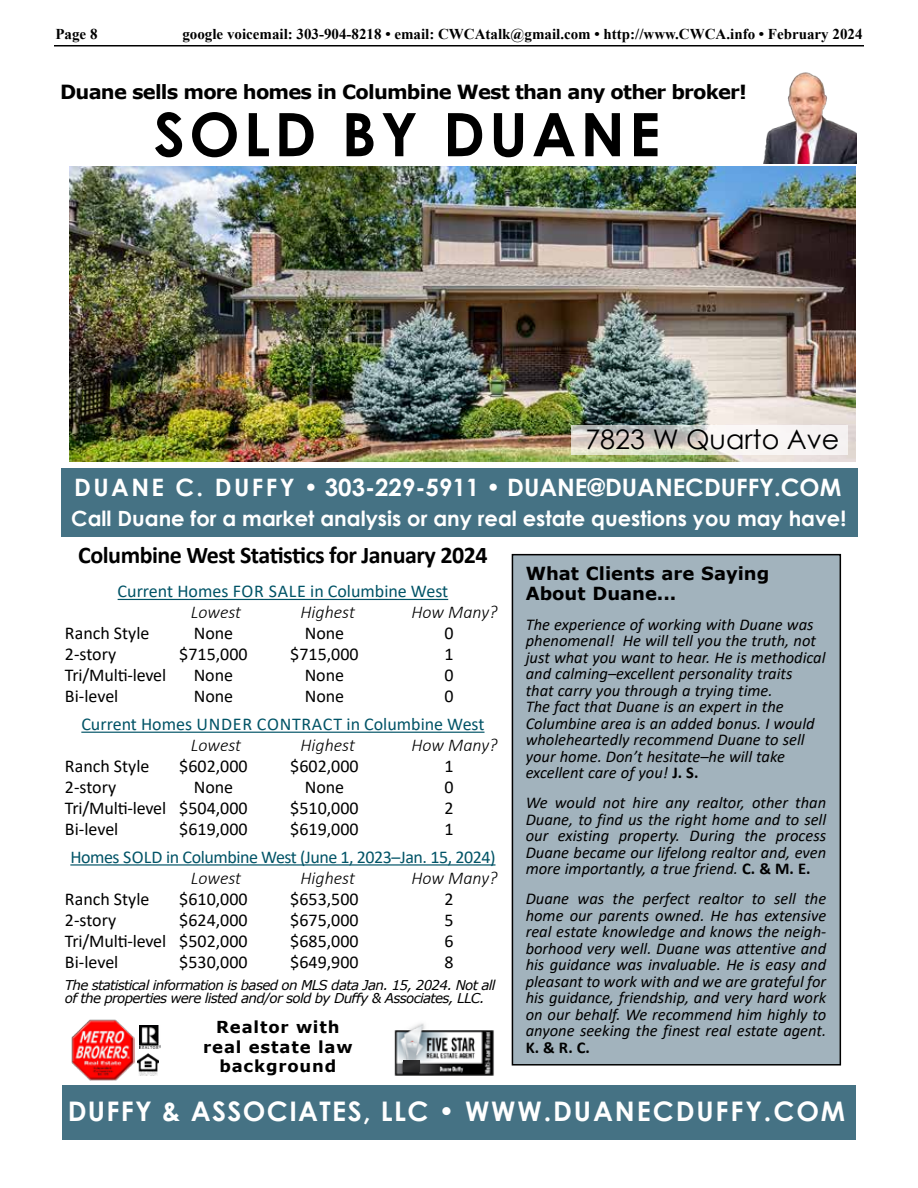
<style>
.page{position:relative;width:918px;height:1188px;background:#fff}
.page>*{position:absolute;margin:0;border:0;box-sizing:border-box;transform-origin:0 0}
.t1{font:700 60px "Century Gothic";letter-spacing:.07em;color:#000}
.t2{font:700 27px "Century Gothic";letter-spacing:.05em;color:#fff}
.t3{font:27px "Century Gothic";color:#000}
.t4{font:700 24px "Century Gothic";color:#fff}
.t5{font:700 24px "Calibri";letter-spacing:-.02em;color:#000}
.t6{font:700 21px "Century Gothic";color:#fff}
.t7{font:700 19.5px "Verdana";letter-spacing:-.04em;color:#000}
.t8{font:18px "Calibri";color:#000}
.t9{font:18px "Calibri";color:#005366}
.t10{font:italic 300 18px "Calibri";color:#000}
.t11{font:18px "Calibri";letter-spacing:-.025em;color:#005366}
.t12{font:700 18px/19.5px "Verdana";color:#000}
.t13{font:italic 16.5px/16.5px "Calibri";color:#000;text-align:justify}
.t14{font:700 16.5px/19.8px "Verdana";letter-spacing:.05em;color:#000;text-align:center}
.t15{font:700 16.5px "Calibri";color:#000}
.t16{font:700 15px "Times New Roman";color:#000}
.t17{font:italic 13.5px/13.5px "Verdana";letter-spacing:-.05em;color:#000}
.s1{font-weight:700;font-style:normal}
</style>
<div class="page">
<hr style="left:54px;top:45px;width:810px;height:1px;background:#000">
<div style="left:512px;top:555px;width:328px;height:510px;background:#a2b3bd"></div>
<div style="left:512px;top:554px;width:329px;height:512px;border:2px solid #000"></div>
<hr style="left:118px;top:599px;width:330px;height:1px;background:#005366">
<hr style="left:81px;top:732px;width:404px;height:1px;background:#005366">
<hr style="left:70px;top:864px;width:426px;height:2px;background:#005366">
<img style="left:394px;top:1023px;width:100px;height:53px">
<div style="left:403px;top:1058px;width:19px;height:14px;background:#000;opacity:.5"></div>
<img style="left:71px;top:1020px;width:63px;height:60px">
<img style="left:763px;top:72px;width:94px;height:91px">
<img style="left:138px;top:1054px;width:21px;height:22px">
<img style="left:139px;top:1025px;width:22px;height:24px">
<div style="left:62px;top:1086px;width:794px;height:54px;background:#457284"></div>
<div style="left:61px;top:469px;width:796px;height:68px;background:#457284"></div>
<img style="left:70px;top:167px;width:786px;height:294px">
<svg style="left:571px;top:426px;width:277px;height:29px;fill:#f4f0ee"></svg>
<p class="t16" style="left:56px;top:23px;width:44px">Page 8</p>
<p class="t16" style="left:182px;top:23px;width:682px">google voicemail: 303-904-8218 • email: CWCAtalk@gmail.com • http://www.CWCA.info • February 2024</p>
<p class="t7" style="left:60px;top:78px;width:688px">Duane sells more homes in Columbine West than any other broker!</p>
<h1 class="t1" style="left:154px;top:89px;width:508px">SOLD BY DUANE</h1>
<h2 class="t3" style="left:585px;top:420px;width:256px">7823 W Quarto Ave</h2>
<h3 class="t4" style="left:74px;top:469px;width:769px">DUANE C. DUFFY • 303-229-5911 • DUANE@DUANECDUFFY.COM</h3>
<p class="t6" style="left:71px;top:503px;width:776px">Call Duane for a market analysis or any real estate questions you may have!</p>
<h3 class="t5" style="left:78px;top:538px;width:411px">Columbine West Statistics for January 2024</h3>
<p class="t9" style="left:118px;top:579px;width:332px">Current Homes FOR SALE in Columbine West</p>
<p class="t10" style="left:191px;top:601px;width:52px">Lowest</p>
<p class="t10" style="left:300px;top:601px;width:56px">Highest</p>
<p class="t10" style="left:411px;top:601px;width:88px">How Many?</p>
<p class="t8" style="left:65px;top:621px;width:86px">Ranch Style</p>
<p class="t8" style="left:194px;top:621px;width:41px">None</p>
<p class="t8" style="left:305px;top:621px;width:41px">None</p>
<p class="t8" style="left:444px;top:621px;width:11px">0</p>
<p class="t8" style="left:65px;top:642px;width:53px">2-story</p>
<p class="t8" style="left:179px;top:642px;width:70px">$715,000</p>
<p class="t8" style="left:290px;top:642px;width:70px">$715,000</p>
<p class="t8" style="left:444px;top:642px;width:11px">1</p>
<p class="t8" style="left:65px;top:663px;width:103px">Tri/Multi-level</p>
<p class="t8" style="left:194px;top:663px;width:41px">None</p>
<p class="t8" style="left:305px;top:663px;width:41px">None</p>
<p class="t8" style="left:444px;top:663px;width:11px">0</p>
<p class="t8" style="left:65px;top:684px;width:55px">Bi-level</p>
<p class="t8" style="left:194px;top:684px;width:41px">None</p>
<p class="t8" style="left:305px;top:684px;width:41px">None</p>
<p class="t8" style="left:444px;top:684px;width:11px">0</p>
<p class="t9" style="left:81px;top:712px;width:405px">Current Homes UNDER CONTRACT in Columbine West</p>
<p class="t10" style="left:191px;top:734px;width:52px">Lowest</p>
<p class="t10" style="left:300px;top:734px;width:56px">Highest</p>
<p class="t10" style="left:411px;top:734px;width:88px">How Many?</p>
<p class="t8" style="left:65px;top:754px;width:86px">Ranch Style</p>
<p class="t8" style="left:179px;top:754px;width:70px">$602,000</p>
<p class="t8" style="left:290px;top:754px;width:70px">$602,000</p>
<p class="t8" style="left:444px;top:754px;width:11px">1</p>
<p class="t8" style="left:65px;top:775px;width:53px">2-story</p>
<p class="t8" style="left:194px;top:775px;width:41px">None</p>
<p class="t8" style="left:305px;top:775px;width:41px">None</p>
<p class="t8" style="left:444px;top:775px;width:11px">0</p>
<p class="t8" style="left:65px;top:796px;width:184px">Tri/Multi-level $504,000</p>
<p class="t8" style="left:290px;top:796px;width:70px">$510,000</p>
<p class="t8" style="left:444px;top:796px;width:11px">2</p>
<p class="t8" style="left:65px;top:817px;width:55px">Bi-level</p>
<p class="t8" style="left:179px;top:817px;width:70px">$619,000</p>
<p class="t8" style="left:290px;top:817px;width:70px">$619,000</p>
<p class="t8" style="left:444px;top:817px;width:11px">1</p>
<p class="t11" style="left:70px;top:845px;width:427px">Homes SOLD in Columbine West (June 1, 2023–Jan. 15, 2024)</p>
<p class="t10" style="left:191px;top:867px;width:52px">Lowest</p>
<p class="t10" style="left:300px;top:867px;width:56px">Highest</p>
<p class="t10" style="left:411px;top:867px;width:88px">How Many?</p>
<p class="t8" style="left:65px;top:887px;width:86px">Ranch Style</p>
<p class="t8" style="left:179px;top:887px;width:70px">$610,000</p>
<p class="t8" style="left:290px;top:887px;width:70px">$653,500</p>
<p class="t8" style="left:444px;top:887px;width:11px">2</p>
<p class="t8" style="left:65px;top:908px;width:53px">2-story</p>
<p class="t8" style="left:179px;top:908px;width:70px">$624,000</p>
<p class="t8" style="left:290px;top:908px;width:70px">$675,000</p>
<p class="t8" style="left:444px;top:908px;width:11px">5</p>
<p class="t8" style="left:65px;top:929px;width:184px">Tri/Multi-level $502,000</p>
<p class="t8" style="left:290px;top:929px;width:70px">$685,000</p>
<p class="t8" style="left:444px;top:929px;width:11px">6</p>
<p class="t8" style="left:65px;top:950px;width:55px">Bi-level</p>
<p class="t8" style="left:179px;top:950px;width:70px">$530,000</p>
<p class="t8" style="left:290px;top:950px;width:70px">$649,900</p>
<p class="t8" style="left:444px;top:950px;width:11px">8</p>
<p class="t17" style="left:65px;top:978px;width:432px">The statistical information is based on MLS data Jan. 15, 2024. Not all of the properties were listed and/or sold by Duffy &amp; Associates, LLC.</p>
<p class="t14" style="left:203px;top:1016px;width:151px">Realtor with real estate law background</p>
<p class="t12" style="left:526px;top:564px;width:245px">What Clients are Saying<br>About Duane...</p>
<p class="t13" style="left:526px;top:615px;width:301px;text-align:left">The experience of working with Duane was phenomenal! He will tell you the truth, not just what you want to hear. He is methodical and calming–excellent personality traits<br>that carry you through a trying time.<br>The fact that Duane is an expert in the Columbine area is an added bonus. I would wholeheartedly recommend Duane to sell your home. Don’t hesitate–he will take excellent care of you! <span class="s1">J. S.</span></p>
<p class="t13" style="left:526px;top:794px;width:302px">We would not hire any realtor, other than Duane, to find us the right home and to sell our existing property. During the process Duane became our lifelong realtor and, even more importantly, a true friend. <span class="s1">C. &amp; M. E.</span></p>
<p class="t13" style="left:526px;top:890px;width:302px">Duane was the perfect realtor to sell the home our parents owned. He has extensive real estate knowledge and knows the neigh&shy;borhood very well. Duane was attentive and his guidance was invaluable. He is easy and pleasant to work with and we are grateful for his guidance, friendship, and very hard work on our behalf. We recommend him highly to anyone seeking the finest real estate agent.</p>
<p class="t15" style="left:526px;top:1036px;width:66px">K. &amp; R. C.</p>
<h2 class="t2" style="left:68px;top:1091px;width:779px">DUFFY &amp; ASSOCIATES, LLC • WWW.DUANECDUFFY.COM</h2>
</div>
